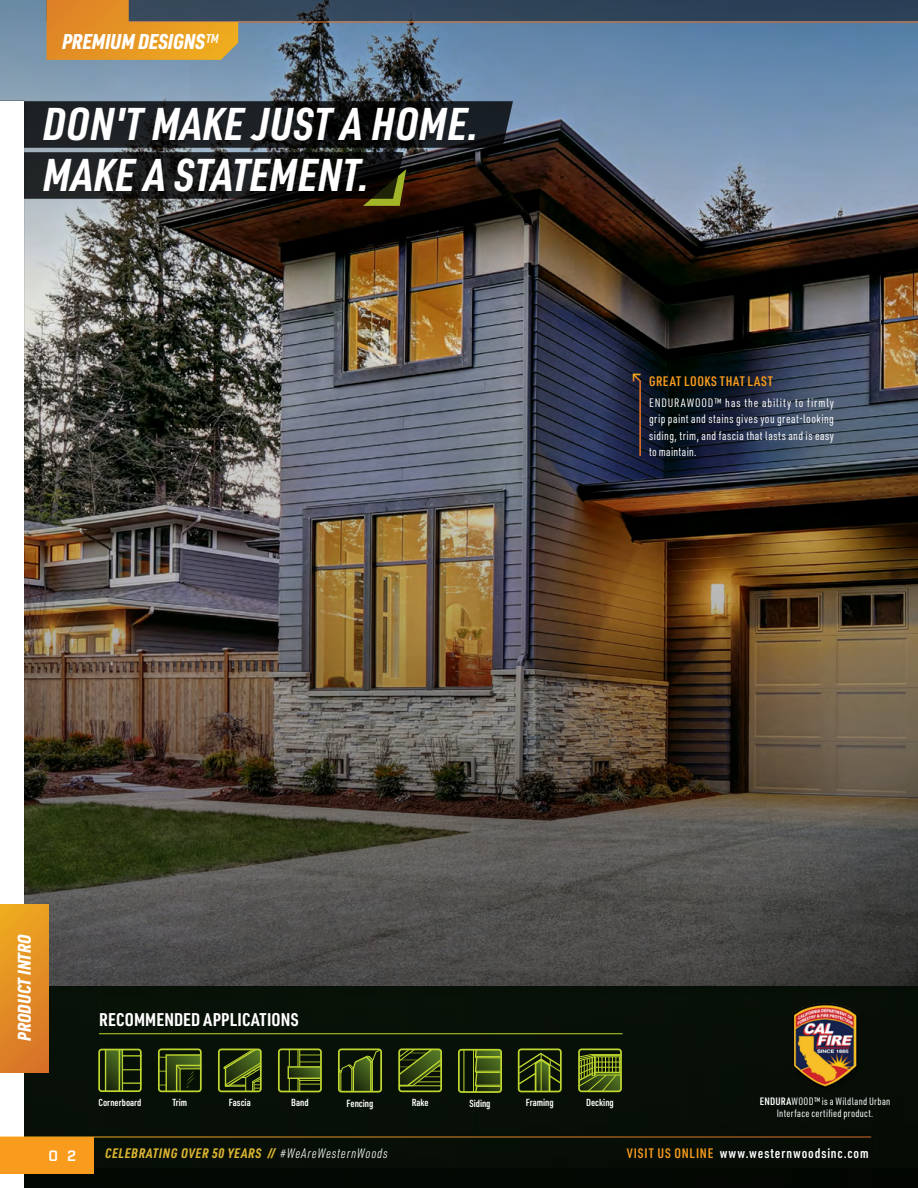
<style>
.page{position:relative;width:918px;height:1188px;background:#fff}
.page>*{position:absolute;margin:0;border:0;box-sizing:border-box;transform-origin:0 0}
.t1{font:italic 700 45px/51px "URWDIN Cond";letter-spacing:.02em;color:#fff}
.t2{font:italic 900 21px "URWDIN Cond";color:#fff}
.t3{font:700 18px "URWDIN Cond";letter-spacing:.015em;color:#fff}
.t4{font:italic 900 18px "URWDIN Cond";color:#fff}
.t5{font:600 15px "Industry";color:#fff}
.t6{font:italic 700 13.5px "URWDIN Cond";letter-spacing:.055em;color:#dcb432}
.t7{font:600 13.5px "URWDIN Cond";letter-spacing:.065em;color:#fff}
.t8{font:600 13.5px "URWDIN Cond";letter-spacing:.05em;color:#f99b1c}
.t9{font:12px/16.5px "URWDIN Cond";letter-spacing:.04em;color:#fff;text-align:justify}
.t10{font:10.5px/12px "URWDIN Cond";letter-spacing:.035em;color:#fff;text-align:center}
.t11{font:600 10.2px "URWDIN Cond";letter-spacing:-.005em;color:#fff}
.t12{font:600 10.05px "URWDIN Cond";letter-spacing:-.005em;color:#fff}
.s1{font-weight:500}
.s2{font-weight:600}
.s3{font-weight:300;color:#fff}
.s4{color:#f99b1c}
</style>
<div class="page">
<img style="left:0;top:0;width:918px;height:1188px">
<div style="left:0;top:101px;width:24px;height:1087px;background:#fff"></div>
<div style="left:0;top:904px;width:48px;height:168px;background:linear-gradient(to bottom,#eda720,#d87428)"></div>
<hr style="left:99px;top:1033px;width:524px;height:1px;background:#bfd730">
<svg style="left:98px;top:1049px;width:44px;height:43px"></svg>
<svg style="left:158px;top:1049px;width:44px;height:44px"></svg>
<svg style="left:218px;top:1048px;width:44px;height:44px"></svg>
<svg style="left:278px;top:1048px;width:44px;height:44px"></svg>
<svg style="left:338px;top:1048px;width:44px;height:45px"></svg>
<svg style="left:398px;top:1049px;width:44px;height:43px"></svg>
<svg style="left:458px;top:1048px;width:44px;height:46px"></svg>
<svg style="left:518px;top:1048px;width:44px;height:45px"></svg>
<svg style="left:578px;top:1049px;width:44px;height:43px"></svg>
<img style="left:782px;top:999px;width:86px;height:94px">
<svg style="left:632px;top:373px;width:10px;height:85px"></svg>
<hr style="left:105px;top:21px;width:813px;height:2px;background:#fff">
<svg style="left:46px;top:0;width:192px;height:60px"></svg>
<div style="left:0;top:1136px;width:872px;height:52px;background:#060d05"></div>
<div style="left:0;top:1137px;width:93px;height:37px;background:#f99b1c"></div>
<h2 class="t2" style="left:62px;top:27px;width:157px">PREMIUM DESIGNS<span class="s1">™</span></h2>
<h1 class="t1" style="left:43px;top:97px;width:437px">DON'T MAKE JUST A HOME.<br>MAKE A STATEMENT.</h1>
<p class="t8" style="left:649px;top:372px;width:125px">GREAT LOOKS THAT LAST</p>
<p class="t9" style="left:649px;top:394px;width:186px">ENDURAWOOD™ has the ability to firmly grip paint and stains gives you great-looking siding, trim, and fascia that lasts and is easy to maintain.</p>
<h3 class="t4" style="left:12px;top:1041px;width:107px;rotate:-90deg">PRODUCT INTRO</h3>
<h3 class="t3" style="left:99px;top:1008px;width:201px">RECOMMENDED APPLICATIONS</h3>
<p class="t12" style="left:99px;top:1096px;width:44px">Cornerboard</p>
<p class="t12" style="left:172px;top:1096px;width:16px">Trim</p>
<p class="t12" style="left:229px;top:1096px;width:23px">Fascia</p>
<p class="t12" style="left:291px;top:1096px;width:19px">Band</p>
<p class="t11" style="left:347px;top:1096px;width:28px">Fencing</p>
<p class="t12" style="left:412px;top:1096px;width:18px">Rake</p>
<p class="t11" style="left:469px;top:1097px;width:23px">Siding</p>
<p class="t12" style="left:526px;top:1096px;width:29px">Framing</p>
<p class="t12" style="left:586px;top:1096px;width:29px">Decking</p>
<p class="t10" style="left:760px;top:1095px;width:132px"><span class="s2">ENDURA</span>WOOD™ is a Wildland Urban<br>Interface certified product.</p>
<p class="t5" style="left:49px;top:1147px;width:29px">0 2</p>
<p class="t6" style="left:105px;top:1144px;width:284px">CELEBRATING OVER 50 YEARS // <span class="s3">#WeAreWesternWoods</span></p>
<p class="t7" style="left:627px;top:1144px;width:243px"><span class="s4">VISIT US ONLINE</span> www.westernwoodsinc.com</p>
</div>
